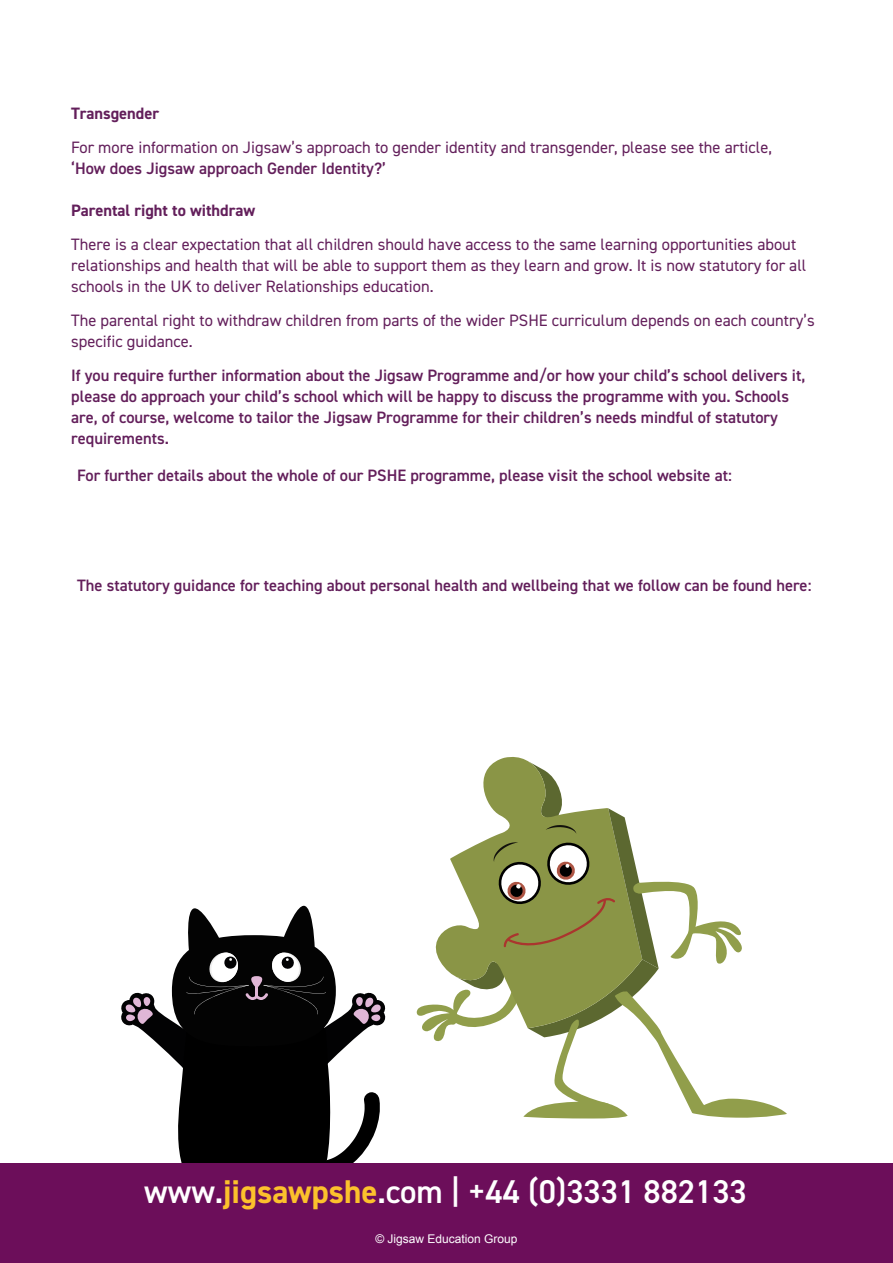
<style>
.page{position:relative;width:893px;height:1263px;background:#fff}
.page>*{position:absolute;margin:0;border:0;box-sizing:border-box;transform-origin:0 0}
.t1{font:600 33px "DIN2014";color:#fff}
.t2{font:600 16.5px/21px "DIN2014";color:#631f5b}
.t3{font:16.5px/21px "DIN2014";color:#631f5b}
.t4{font:700 16.5px "DIN2014";color:#631f5b}
.t5{font:12px "Arial";color:#fff}
.s1{font-weight:700;color:#fcc12c}
</style>
<div class="page">
<svg style="left:121px;top:905px;width:265px;height:258px"></svg>
<svg style="left:416px;top:761px;width:371px;height:357px"></svg>
<div style="left:0;top:1163px;width:893px;height:100px;background:#6c0e5a"></div>
<p class="t4" style="left:71px;top:102px;width:90px">Transgender</p>
<p class="t3" style="left:71px;top:136px;width:702px">For more information on Jigsaw’s approach to gender identity and transgender, please see the article,</p>
<p class="t2" style="left:71px;top:157px;width:316px">‘How does Jigsaw approach Gender Identity?’</p>
<p class="t4" style="left:71px;top:200px;width:185px">Parental right to withdraw</p>
<p class="t3" style="left:71px;top:233px;width:737px">There is a clear expectation that all children should have access to the same learning opportunities about relationships and health that will be able to support them as they learn and grow. It is now statutory for all schools in the UK to deliver Relationships education.</p>
<p class="t3" style="left:71px;top:309px;width:745px">The parental right to withdraw children from parts of the wider PSHE curriculum depends on each country’s specific guidance.</p>
<p class="t2" style="left:71px;top:364px;width:736px">If you require further information about the Jigsaw Programme and/or how your child’s school delivers it, please do approach your child’s school which will be happy to discuss the programme with you. Schools are, of course, welcome to tailor the Jigsaw Programme for their children’s needs mindful of statutory requirements.</p>
<p class="t2" style="left:77px;top:465px;width:656px">For further details about the whole of our PSHE programme, please visit the school website at:</p>
<p class="t2" style="left:77px;top:574px;width:736px">The statutory guidance for teaching about personal health and wellbeing that we follow can be found here:</p>
<h1 class="t1" style="left:144px;top:1170px;width:604px">www.<span class="s1">jigsawpshe</span>.com | +44 (0)3331 882133</h1>
<p class="t5" style="left:375px;top:1230px;width:144px">© Jigsaw Education Group</p>
</div>
